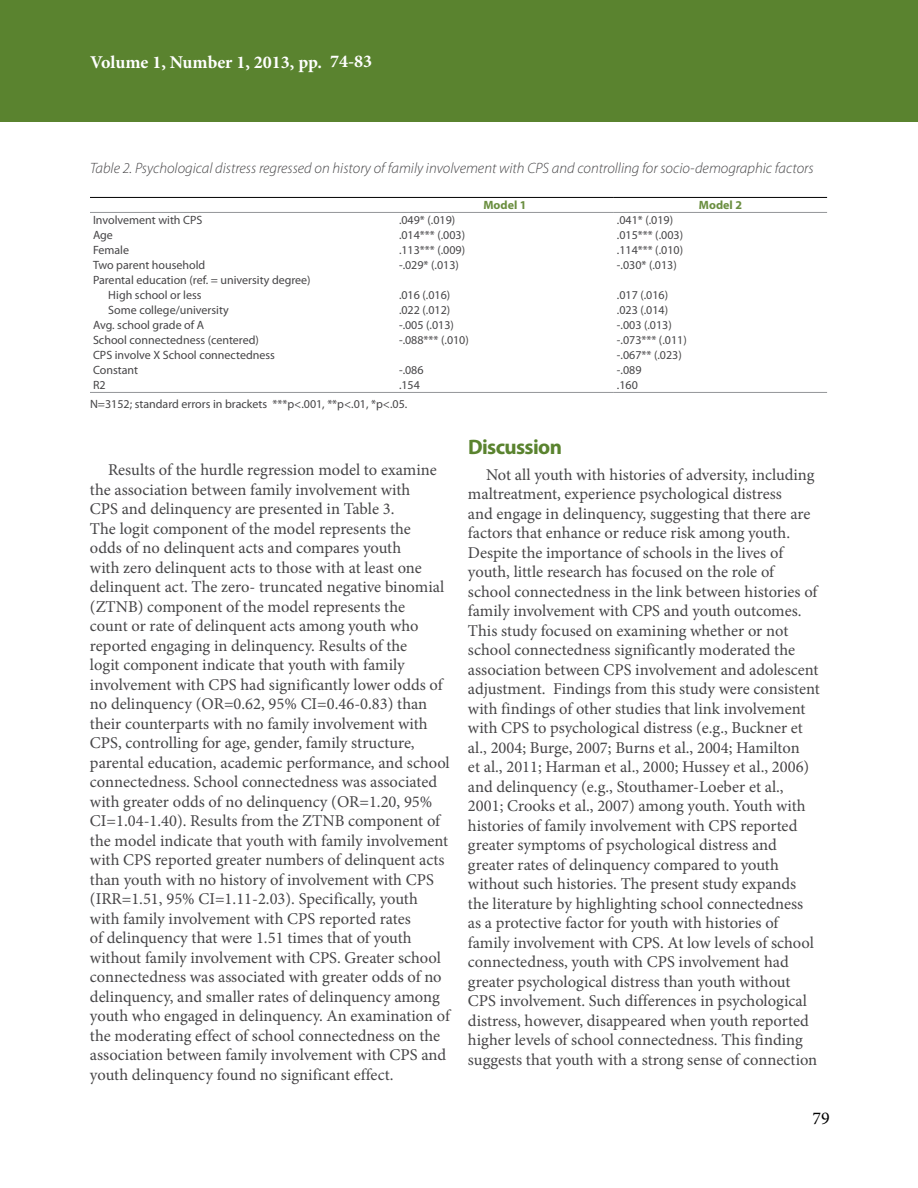
<style>
.page{position:relative;width:918px;height:1188px;background:#fff}
.page>*{position:absolute;margin:0;border:0;box-sizing:border-box;transform-origin:0 0}
.t1{font:700 21px "Myriad Pro";letter-spacing:-.03em;color:#5a832f}
.t2{font:700 18px "Minion Pro";color:#fff}
.t3{font:18px "Minion Pro";color:#000}
.t4{font:16.5px/19.5px "Minion Pro";color:#464547}
.t5{font:italic 300 15px "Myriad Pro";color:#464547}
.t6{font:12px/15px "Myriad Pro";color:#464547}
.t7{font:700 12px "Myriad Pro";color:#6a8e3f}
</style>
<div class="page">
<div style="left:0;top:0;width:918px;height:122px;background:#5a832f"></div>
<hr style="left:90px;top:212px;width:306px;height:1px;background:#939598">
<hr style="left:396px;top:212px;width:218px;height:1px;background:#939598">
<hr style="left:614px;top:212px;width:213px;height:1px;background:#939598">
<hr style="left:90px;top:392px;width:306px;height:1px;background:#939598">
<hr style="left:396px;top:392px;width:218px;height:1px;background:#939598">
<hr style="left:614px;top:392px;width:213px;height:1px;background:#939598">
<hr style="left:90px;top:197px;width:306px;height:1px;background:#000">
<hr style="left:396px;top:197px;width:218px;height:1px;background:#000">
<hr style="left:614px;top:197px;width:213px;height:1px;background:#000">
<p class="t2" style="left:90px;top:49px;width:284px">Volume 1, Number 1, 2013, pp. 74-83</p>
<p class="t5" style="left:90px;top:159px;width:725px">Table 2. Psychological distress regressed on history of family involvement with CPS and controlling for socio-demographic factors</p>
<p class="t7" style="left:483px;top:198px;width:45px">Model 1</p>
<p class="t7" style="left:699px;top:198px;width:45px">Model 2</p>
<p class="t6" style="left:93px;top:213px;width:111px">Involvement with CPS</p>
<p class="t6" style="left:399px;top:213px;width:58px">.049* (.019)</p>
<p class="t6" style="left:617px;top:213px;width:58px">.041* (.019)</p>
<p class="t6" style="left:93px;top:228px;width:21px">Age</p>
<p class="t6" style="left:399px;top:228px;width:68px">.014*** (.003)</p>
<p class="t6" style="left:617px;top:228px;width:68px">.015*** (.003)</p>
<p class="t6" style="left:93px;top:243px;width:38px">Female</p>
<p class="t6" style="left:399px;top:243px;width:68px">.113*** (.009)</p>
<p class="t6" style="left:617px;top:243px;width:68px">.114*** (.010)</p>
<p class="t6" style="left:93px;top:258px;width:114px">Two parent household</p>
<p class="t6" style="left:399px;top:258px;width:61px">-.029* (.013)</p>
<p class="t6" style="left:617px;top:258px;width:61px">-.030* (.013)</p>
<p class="t6" style="left:108px;top:273px;width:204px;text-indent:-15px">Parental education (ref. = university degree)<br>High school or less</p>
<p class="t6" style="left:399px;top:288px;width:53px">.016 (.016)</p>
<p class="t6" style="left:617px;top:288px;width:53px">.017 (.016)</p>
<p class="t6" style="left:108px;top:303px;width:122px">Some college/university</p>
<p class="t6" style="left:399px;top:303px;width:53px">.022 (.012)</p>
<p class="t6" style="left:617px;top:303px;width:53px">.023 (.014)</p>
<p class="t6" style="left:93px;top:318px;width:113px">Avg. school grade of A</p>
<p class="t6" style="left:399px;top:318px;width:56px">-.005 (.013)</p>
<p class="t6" style="left:617px;top:318px;width:56px">-.003 (.013)</p>
<p class="t6" style="left:93px;top:333px;width:167px">School connectedness (centered)</p>
<p class="t6" style="left:399px;top:333px;width:71px">-.088*** (.010)</p>
<p class="t6" style="left:617px;top:333px;width:71px">-.073*** (.011)</p>
<p class="t6" style="left:93px;top:348px;width:183px">CPS involve X School connectedness</p>
<p class="t6" style="left:617px;top:348px;width:66px">-.067** (.023)</p>
<p class="t6" style="left:93px;top:363px;width:47px">Constant</p>
<p class="t6" style="left:399px;top:363px;width:26px">-.086</p>
<p class="t6" style="left:617px;top:363px;width:26px">-.089</p>
<p class="t6" style="left:93px;top:378px;width:14px">R2</p>
<p class="t6" style="left:399px;top:378px;width:22px">.154</p>
<p class="t6" style="left:617px;top:378px;width:22px">.160</p>
<p class="t6" style="left:90px;top:396px;width:319px">N=3152; standard errors in brackets   ***p&lt;.001, **p&lt;.01, *p&lt;.05.</p>
<p class="t4" style="left:90px;top:460px;width:361px;text-indent:18px">Results of the hurdle regression model to examine the association between family involvement with<br>CPS and delinquency are presented in Table 3.<br>The logit component of the model represents the<br>odds of no delinquent acts and compares youth<br>with zero delinquent acts to those with at least one delinquent act. The zero- truncated negative binomial (ZTNB) component of the model represents the<br>count or rate of delinquent acts among youth who reported engaging in delinquency. Results of the<br>logit component indicate that youth with family involvement with CPS had significantly lower odds of no delinquency (OR=0.62, 95% CI=0.46-0.83) than their counterparts with no family involvement with CPS, controlling for age, gender, family structure, parental education, academic performance, and school connectedness. School connectedness was associated with greater odds of no delinquency (OR=1.20, 95% CI=1.04-1.40). Results from the ZTNB component of the model indicate that youth with family involvement with CPS reported greater numbers of delinquent acts than youth with no history of involvement with CPS (IRR=1.51, 95% CI=1.11-2.03). Specifically, youth with family involvement with CPS reported rates<br>of delinquency that were 1.51 times that of youth without family involvement with CPS. Greater school connectedness was associated with greater odds of no delinquency, and smaller rates of delinquency among youth who engaged in delinquency. An examination of the moderating effect of school connectedness on the association between family involvement with CPS and youth delinquency found no significant effect.</p>
<p class="t1" style="left:468px;top:434px;width:96px">Discussion</p>
<p class="t4" style="left:468px;top:465px;width:353px;text-indent:18px">Not all youth with histories of adversity, including maltreatment, experience psychological distress<br>and engage in delinquency, suggesting that there are factors that enhance or reduce risk among youth.<br>Despite the importance of schools in the lives of youth, little research has focused on the role of school connectedness in the link between histories of family involvement with CPS and youth outcomes.<br>This study focused on examining whether or not school connectedness significantly moderated the association between CPS involvement and adolescent adjustment. Findings from this study were consistent with findings of other studies that link involvement with CPS to psychological distress (e.g., Buckner et al., 2004; Burge, 2007; Burns et al., 2004; Hamilton<br>et al., 2011; Harman et al., 2000; Hussey et al., 2006) and delinquency (e.g., Stouthamer-Loeber et al., 2001; Crooks et al., 2007) among youth. Youth with histories of family involvement with CPS reported greater symptoms of psychological distress and greater rates of delinquency compared to youth without such histories. The present study expands the literature by highlighting school connectedness as a protective factor for youth with histories of family involvement with CPS. At low levels of school connectedness, youth with CPS involvement had greater psychological distress than youth without CPS involvement. Such differences in psychological distress, however, disappeared when youth reported higher levels of school connectedness. This finding suggests that youth with a strong sense of connection</p>
<p class="t3" style="left:813px;top:1106px;width:19px">79</p>
</div>
